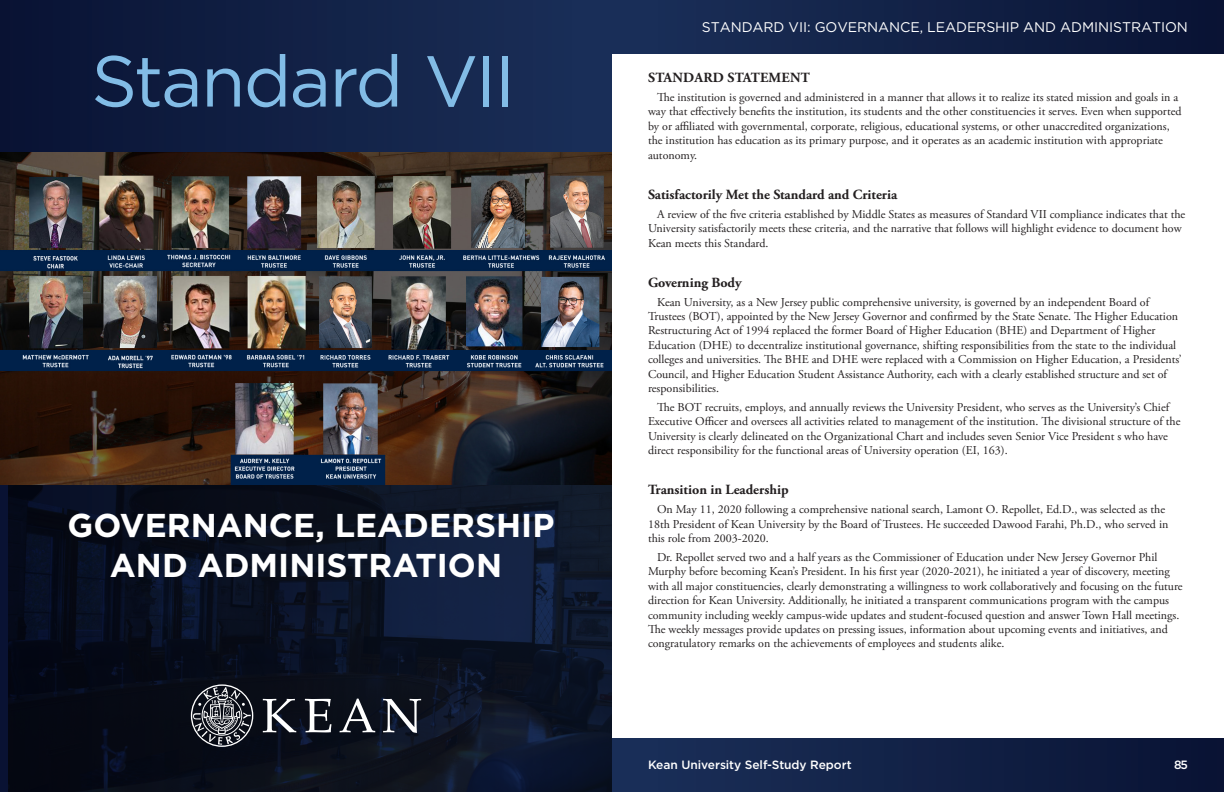
<style>
.page{position:relative;width:1224px;height:792px;background:#fff}
.page>*{position:absolute;margin:0;border:0;box-sizing:border-box;transform-origin:0 0}
.t1{font:72px "Gotham";letter-spacing:-.025em;color:#82bce6}
.t2{font:700 33px/39.6px "Gotham";color:#fff;text-align:center}
.subhead{font:700 14px "Adobe Garamond Pro";color:#231f20}
.t3{font:14px "Gotham";letter-spacing:-.005em;color:#fff}
.body{font:12px/14.4px "Adobe Garamond Pro";color:#231f20}
.t4{font:500 12px "Gotham";letter-spacing:-.005em;color:#fff}
</style>
<div class="page">
<div style="left:612px;top:0;width:612px;height:54px;background:linear-gradient(to right,#1b305a,#091334)"></div>
<div style="left:612px;top:738px;width:612px;height:54px;background:linear-gradient(to right,#1b305a,#091334)"></div>
<div style="left:0;top:0;width:612px;height:792px;background:linear-gradient(to right,#091233,#1b3059)"></div>
<img style="left:9px;top:485px;width:603px;height:307px">
<svg style="left:263px;top:699px;width:158px;height:34px"></svg>
<svg style="left:191px;top:684px;width:62px;height:63px;background:#494c54"></svg>
<img style="left:0;top:152px;width:612px;height:333px">
<p class="t1" style="left:91px;top:41px;width:426px">Standard VII</p>
<p class="t2" style="left:68px;top:505px;width:488px">GOVERNANCE, LEADERSHIP<br>AND ADMINISTRATION</p>
<p class="t3" style="left:702px;top:19px;width:488px">STANDARD VII: GOVERNANCE, LEADERSHIP AND ADMINISTRATION</p>
<p class="subhead" style="left:648px;top:70px;width:163px">STANDARD STATEMENT</p>
<p class="body" style="left:648px;top:90px;width:535px;text-indent:9px">The institution is governed and administered in a manner that allows it to realize its stated mission and goals in a way that effectively benefits the institution, its students and the other constituencies it serves. Even when supported by or affiliated with governmental, corporate, religious, educational systems, or other unaccredited organizations, the institution has education as its primary purpose, and it operates as an academic institution with appropriate autonomy.</p>
<p class="subhead" style="left:648px;top:186px;width:251px">Satisfactorily Met the Standard and Criteria</p>
<p class="body" style="left:648px;top:207px;width:539px;text-indent:9px">A review of the five criteria established by Middle States as measures of Standard VII compliance indicates that the<br>University satisfactorily meets these criteria, and the narrative that follows will highlight evidence to document how<br>Kean meets this Standard.</p>
<p class="subhead" style="left:648px;top:274px;width:95px">Governing Body</p>
<p class="body" style="left:648px;top:295px;width:535px;text-indent:9px">Kean University, as a New Jersey public comprehensive university, is governed by an independent Board of Trustees (BOT), appointed by the New Jersey Governor and confirmed by the State Senate. The Higher Education Restructuring Act of 1994 replaced the former Board of Higher Education (BHE) and Department of Higher Education (DHE) to decentralize institutional governance, shifting responsibilities from the state to the individual colleges and universities. The BHE and DHE were replaced with a Commission on Higher Education, a Presidents’ Council, and Higher Education Student Assistance Authority, each with a clearly established structure and set of responsibilities.</p>
<p class="body" style="left:648px;top:400px;width:534px;text-indent:9px">The BOT recruits, employs, and annually reviews the University President, who serves as the University’s Chief Executive Officer and oversees all activities related to management of the institution. The divisional structure of the University is clearly delineated on the Organizational Chart and includes seven Senior Vice President s who have direct responsibility for the functional areas of University operation (EI, 163).</p>
<p class="subhead" style="left:648px;top:482px;width:142px">Transition in Leadership</p>
<p class="body" style="left:648px;top:503px;width:522px;text-indent:9px">On May 11, 2020 following a comprehensive national search, Lamont O. Repollet, Ed.D., was selected as the<br>18th President of Kean University by the Board of Trustees. He succeeded Dawood Farahi, Ph.D., who served in this role from 2003-2020.</p>
<p class="body" style="left:648px;top:550px;width:536px;text-indent:9px">Dr. Repollet served two and a half years as the Commissioner of Education under New Jersey Governor Phil Murphy before becoming Kean’s President. In his first year (2020-2021), he initiated a year of discovery, meeting with all major constituencies, clearly demonstrating a willingness to work collaboratively and focusing on the future direction for Kean University. Additionally, he initiated a transparent communications program with the campus community including weekly campus-wide updates and student-focused question and answer Town Hall meetings.<br>The weekly messages provide updates on pressing issues, information about upcoming events and initiatives, and congratulatory remarks on the achievements of employees and students alike.</p>
<p class="t4" style="left:648px;top:758px;width:205px">Kean University Self-Study Report</p>
<p class="t4" style="left:1174px;top:758px;width:15px">85</p>
</div>
